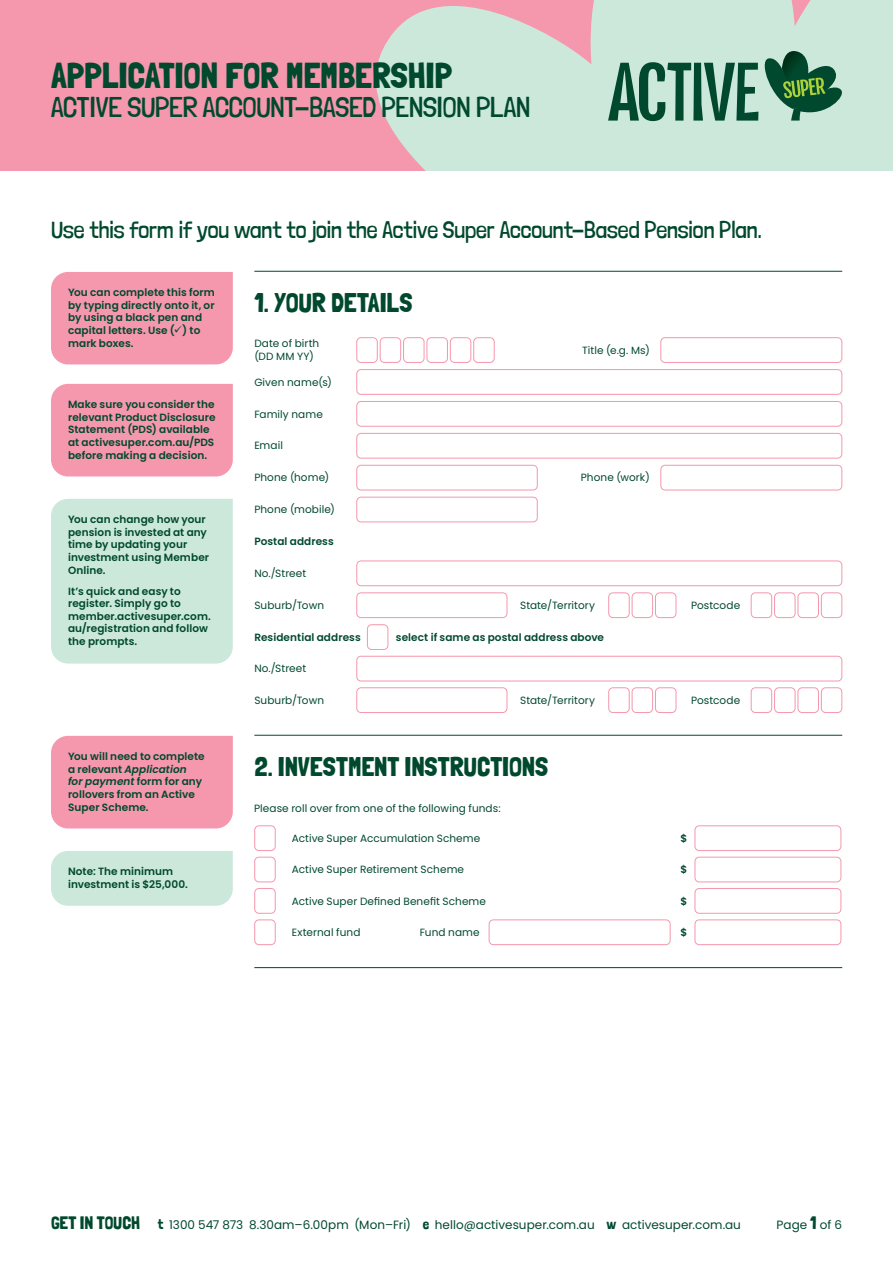
<style>
.page{position:relative;width:893px;height:1263px;background:#fff}
.page>*{position:absolute;margin:0;border:0;box-sizing:border-box;transform-origin:0 0}
.t1{font:36px "Londrina Solid";letter-spacing:-.01em;color:#00492e}
.t2{font:300 28.5px "Londrina Solid";letter-spacing:-.005em;color:#00492e}
.t3{font:27px "Londrina Solid";letter-spacing:-.005em;color:#00492e}
.t4{font:300 24px "Londrina Solid";color:#00492e}
.t5{font:12px "Poppins";letter-spacing:.005em;color:#00492e}
.t6{font:600 10.5px/12.6px "Poppins";letter-spacing:.005em;color:#00492e}
.t7{font:10.5px/12.6px "Poppins";letter-spacing:.005em;color:#00492e}
.s1{font-style:italic}
.s2{font-family:"Londrina Solid";font-size:18px}
.s3{font-family:"Londrina Solid";font-size:14.4px}
</style>
<div class="page">
<div style="left:0;top:0;width:893px;height:170px;background:#f597ad"></div>
<svg style="left:376px;top:0;width:462px;height:170px;fill:#cbe8db"></svg>
<div style="left:838px;top:0;width:55px;height:170px;background:#cbe8db"></div>
<svg style="left:608px;top:51px;width:234px;height:70px"></svg>
<div style="left:51px;top:272px;width:182px;height:92px;background:#f597ad"></div>
<div style="left:51px;top:384px;width:182px;height:92px;background:#f597ad"></div>
<div style="left:51px;top:736px;width:182px;height:92px;background:#f597ad"></div>
<div style="left:51px;top:499px;width:182px;height:164px;background:#cbe8db"></div>
<div style="left:51px;top:851px;width:182px;height:55px;background:#cbe8db"></div>
<hr style="left:254px;top:735px;width:588px;height:1px;background:#00492e">
<hr style="left:254px;top:967px;width:588px;height:1px;background:#00492e">
<div style="left:356px;top:337px;width:22px;height:26px;border:1px solid #f597ad;border-radius:4px"></div>
<div style="left:751px;top:687px;width:21px;height:26px;border:1px solid #f597ad;border-radius:4px"></div>
<div style="left:695px;top:825px;width:146px;height:26px;border:1px solid #f597ad;border-radius:4px"></div>
<div style="left:695px;top:857px;width:146px;height:25px;border:1px solid #f597ad;border-radius:4px"></div>
<div style="left:695px;top:888px;width:146px;height:26px;border:1px solid #f597ad;border-radius:4px"></div>
<div style="left:695px;top:919px;width:146px;height:26px;border:1px solid #f597ad;border-radius:4px"></div>
<div style="left:751px;top:592px;width:21px;height:26px;border:1px solid #f597ad;border-radius:4px"></div>
<div style="left:367px;top:624px;width:21px;height:26px;border:1px solid #f597ad;border-radius:4px"></div>
<div style="left:608px;top:687px;width:22px;height:26px;border:1px solid #f597ad;border-radius:4px"></div>
<div style="left:608px;top:592px;width:22px;height:26px;border:1px solid #f597ad;border-radius:4px"></div>
<div style="left:660px;top:337px;width:182px;height:26px;border:1px solid #f597ad;border-radius:4px"></div>
<div style="left:403px;top:337px;width:21px;height:26px;border:1px solid #f597ad;border-radius:4px"></div>
<div style="left:798px;top:687px;width:21px;height:26px;border:1px solid #f597ad;border-radius:4px"></div>
<div style="left:798px;top:592px;width:21px;height:26px;border:1px solid #f597ad;border-radius:4px"></div>
<div style="left:821px;top:687px;width:21px;height:26px;border:1px solid #f597ad;border-radius:4px"></div>
<div style="left:821px;top:592px;width:21px;height:26px;border:1px solid #f597ad;border-radius:4px"></div>
<div style="left:655px;top:687px;width:21px;height:26px;border:1px solid #f597ad;border-radius:4px"></div>
<div style="left:655px;top:592px;width:21px;height:26px;border:1px solid #f597ad;border-radius:4px"></div>
<div style="left:450px;top:337px;width:21px;height:26px;border:1px solid #f597ad;border-radius:4px"></div>
<div style="left:380px;top:337px;width:21px;height:26px;border:1px solid #f597ad;border-radius:4px"></div>
<div style="left:774px;top:687px;width:21px;height:26px;border:1px solid #f597ad;border-radius:4px"></div>
<div style="left:774px;top:592px;width:21px;height:26px;border:1px solid #f597ad;border-radius:4px"></div>
<div style="left:632px;top:687px;width:21px;height:26px;border:1px solid #f597ad;border-radius:4px"></div>
<div style="left:632px;top:592px;width:21px;height:26px;border:1px solid #f597ad;border-radius:4px"></div>
<div style="left:427px;top:337px;width:21px;height:26px;border:1px solid #f597ad;border-radius:4px"></div>
<div style="left:473px;top:337px;width:22px;height:26px;border:1px solid #f597ad;border-radius:4px"></div>
<div style="left:356px;top:369px;width:486px;height:26px;border:1px solid #f597ad;border-radius:4px"></div>
<div style="left:356px;top:401px;width:486px;height:26px;border:1px solid #f597ad;border-radius:4px"></div>
<div style="left:356px;top:433px;width:486px;height:25px;border:1px solid #f597ad;border-radius:4px"></div>
<div style="left:356px;top:497px;width:182px;height:25px;border:1px solid #f597ad;border-radius:4px"></div>
<div style="left:356px;top:561px;width:486px;height:25px;border:1px solid #f597ad;border-radius:4px"></div>
<div style="left:356px;top:656px;width:486px;height:25px;border:1px solid #f597ad;border-radius:4px"></div>
<div style="left:356px;top:687px;width:151px;height:26px;border:1px solid #f597ad;border-radius:4px"></div>
<div style="left:356px;top:592px;width:151px;height:26px;border:1px solid #f597ad;border-radius:4px"></div>
<div style="left:356px;top:465px;width:182px;height:25px;border:1px solid #f597ad;border-radius:4px"></div>
<div style="left:660px;top:465px;width:182px;height:25px;border:1px solid #f597ad;border-radius:4px"></div>
<hr style="left:254px;top:271px;width:588px;height:1px;background:#00492e">
<div style="left:254px;top:825px;width:22px;height:26px;border:1px solid #f597ad;border-radius:4px"></div>
<div style="left:254px;top:857px;width:22px;height:25px;border:1px solid #f597ad;border-radius:4px"></div>
<div style="left:254px;top:888px;width:22px;height:26px;border:1px solid #f597ad;border-radius:4px"></div>
<div style="left:254px;top:919px;width:22px;height:26px;border:1px solid #f597ad;border-radius:4px"></div>
<div style="left:489px;top:919px;width:181px;height:26px;border:1px solid #f597ad;border-radius:4px"></div>
<h1 class="t1" style="left:51px;top:55px;width:403px">APPLICATION FOR MEMBERSHIP</h1>
<h2 class="t2" style="left:51px;top:90px;width:481px">ACTIVE SUPER ACCOUNT-BASED PENSION PLAN</h2>
<h3 class="t4" style="left:51px;top:215px;width:712px">Use this form if you want to join the Active Super Account-Based Pension Plan.</h3>
<p class="t6" style="left:68px;top:286px;width:148px">You can complete this form by typing directly onto it, or by using a black pen and capital letters. Use (✓) to mark boxes.</p>
<p class="t6" style="left:68px;top:398px;width:149px">Make sure you consider the relevant Product Disclosure<br>Statement (PDS) available at activesuper.com.au/PDS before making a decision.</p>
<p class="t6" style="left:68px;top:513px;width:143px">You can change how your pension is invested at any time by updating your investment using Member<br>Online.</p>
<p class="t6" style="left:68px;top:585px;width:144px">It’s quick and easy to register. Simply go to member.activesuper.com. au/registration and follow the prompts.</p>
<p class="t6" style="left:68px;top:750px;width:138px">You will need to complete a relevant <span class="s1">Application<br>for payment</span> form for any rollovers from an Active<br>Super Scheme.</p>
<p class="t6" style="left:68px;top:865px;width:121px">Note: The minimum investment is $25,000.</p>
<h3 class="t3" style="left:254px;top:286px;width:160px">1. YOUR DETAILS</h3>
<p class="t7" style="left:254px;top:337px;width:66px">Date of birth (DD MM YY)</p>
<p class="t7" style="left:582px;top:344px;width:69px">Title (e.g. Ms)</p>
<p class="t7" style="left:254px;top:376px;width:79px">Given name(s)</p>
<p class="t7" style="left:254px;top:408px;width:70px">Family name</p>
<p class="t7" style="left:254px;top:439px;width:30px">Email</p>
<p class="t7" style="left:254px;top:471px;width:76px">Phone (home)</p>
<p class="t7" style="left:581px;top:471px;width:71px">Phone (work)</p>
<p class="t7" style="left:254px;top:503px;width:82px">Phone (mobile)</p>
<p class="t6" style="left:254px;top:535px;width:81px">Postal address</p>
<p class="t7" style="left:254px;top:567px;width:53px">No./Street</p>
<p class="t7" style="left:254px;top:599px;width:71px">Suburb/Town</p>
<p class="t7" style="left:520px;top:599px;width:76px">State/Territory</p>
<p class="t6" style="left:254px;top:631px;width:108px">Residential address</p>
<p class="t6" style="left:396px;top:631px;width:210px">select if same as postal address above</p>
<p class="t7" style="left:254px;top:662px;width:53px">No./Street</p>
<p class="t7" style="left:254px;top:694px;width:71px">Suburb/Town</p>
<p class="t7" style="left:520px;top:694px;width:76px">State/Territory</p>
<h3 class="t3" style="left:254px;top:751px;width:295px">2. INVESTMENT INSTRUCTIONS</h3>
<p class="t7" style="left:254px;top:802px;width:248px">Please roll over from one of the following funds:</p>
<p class="t7" style="left:292px;top:832px;width:190px">Active Super Accumulation Scheme</p>
<p class="t7" style="left:292px;top:863px;width:174px">Active Super Retirement Scheme</p>
<p class="t7" style="left:292px;top:895px;width:196px">Active Super Defined Benefit Scheme</p>
<p class="t7" style="left:292px;top:926px;width:70px">External fund</p>
<p class="t7" style="left:420px;top:925px;width:61px">Fund name</p>
<p class="t7" style="left:691px;top:599px;width:51px">Postcode</p>
<p class="t7" style="left:691px;top:694px;width:51px">Postcode</p>
<p class="t6" style="left:680px;top:832px;width:8px">$</p>
<p class="t6" style="left:680px;top:863px;width:8px">$</p>
<p class="t6" style="left:680px;top:895px;width:8px">$</p>
<p class="t6" style="left:680px;top:926px;width:8px">$</p>
<p class="t5" style="left:51px;top:1218px;width:691px"><span class="s2">GET IN TOUCH</span> <span class="s3">t</span> 1300 547 873 8.30am–6.00pm (Mon–Fri) <span class="s3">e</span> hello@activesuper.com.au <span class="s3">w</span> activesuper.com.au</p>
<p class="t5" style="left:777px;top:1218px;width:67px">Page <span class="s2">1</span> of 6</p>
</div>
